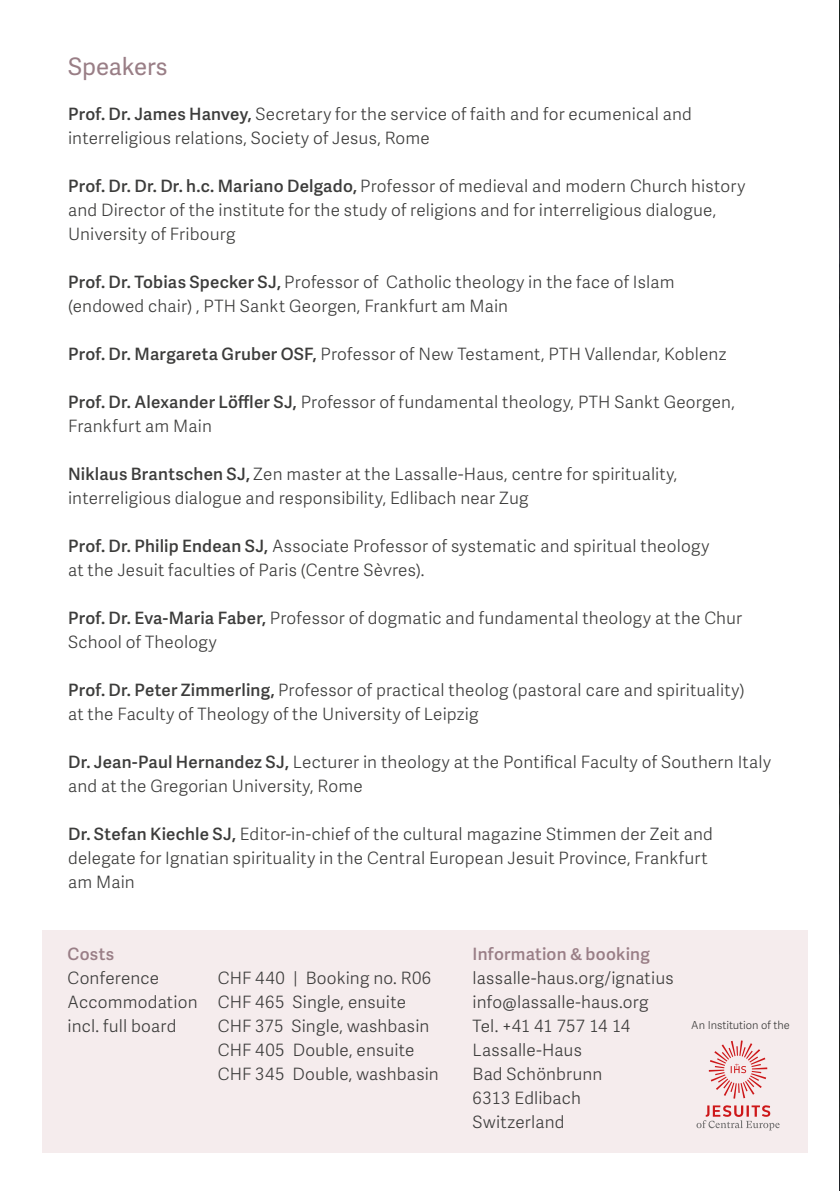
<style>
.page{position:relative;width:840px;height:1191px;background:#fff}
.page>*{position:absolute;margin:0;border:0;box-sizing:border-box;transform-origin:0 0}
.t1{font:24px "Adelle Sans";color:#997e86}
.t2{font:17px/24px "Adelle Sans Lt";letter-spacing:.01em;color:#3c3c3b}
.t3{font:17px "Adelle Sans Sb";letter-spacing:.015em;color:#997e86}
.t4{font:11px "Adelle Sans Lt";color:#3c3c3b}
.s1{font-family:"Adelle Sans Sb"}
</style>
<div class="page">
<div style="left:42px;top:930px;width:764px;height:223px;background:#f5eced"></div>
<svg style="left:696px;top:1105px;width:83px;height:25px"></svg>
<svg style="left:708px;top:1040px;width:58px;height:58px"></svg>
<h1 class="t1" style="left:68px;top:49px;width:101px">Speakers</h1>
<p class="t2" style="left:68px;top:101px;width:625px"><span class="s1">Prof. Dr. James Hanvey,</span> Secretary for the service of faith and for ecumenical and interreligious relations, Society of Jesus, Rome</p>
<p class="t2" style="left:68px;top:173px;width:678px"><span class="s1">Prof. Dr. Dr. Dr. h.c. Mariano Delgado,</span> Professor of medieval and modern Church history and Director of the institute for the study of religions and for interreligious dialogue,<br>University of Fribourg</p>
<p class="t2" style="left:68px;top:269px;width:607px"><span class="s1">Prof. Dr. Tobias Specker SJ,</span> Professor of Catholic theology in the face of Islam (endowed chair) , PTH Sankt Georgen, Frankfurt am Main</p>
<p class="t2" style="left:68px;top:341px;width:659px"><span class="s1">Prof. Dr. Margareta Gruber OSF,</span> Professor of New Testament, PTH Vallendar, Koblenz</p>
<p class="t2" style="left:68px;top:389px;width:668px"><span class="s1">Prof. Dr. Alexander Löffler SJ,</span> Professor of fundamental theology, PTH Sankt Georgen,<br>Frankfurt am Main</p>
<p class="t2" style="left:68px;top:461px;width:610px"><span class="s1">Niklaus Brantschen SJ,</span> Zen master at the Lassalle-Haus, centre for spirituality, interreligious dialogue and responsibility, Edlibach near Zug</p>
<p class="t2" style="left:68px;top:533px;width:642px"><span class="s1">Prof. Dr. Philip Endean SJ,</span> Associate Professor of systematic and spiritual theology at the Jesuit faculties of Paris (Centre Sèvres).</p>
<p class="t2" style="left:68px;top:605px;width:675px"><span class="s1">Prof. Dr. Eva-Maria Faber,</span> Professor of dogmatic and fundamental theology at the Chur<br>School of Theology</p>
<p class="t2" style="left:68px;top:678px;width:677px"><span class="s1">Prof. Dr. Peter Zimmerling,</span> Professor of practical theolog (pastoral care and spirituality) at the Faculty of Theology of the University of Leipzig</p>
<p class="t2" style="left:68px;top:750px;width:704px"><span class="s1">Dr. Jean-Paul Hernandez SJ,</span> Lecturer in theology at the Pontifical Faculty of Southern Italy and at the Gregorian University, Rome</p>
<p class="t2" style="left:68px;top:822px;width:646px"><span class="s1">Dr. Stefan Kiechle SJ,</span> Editor-in-chief of the cultural magazine Stimmen der Zeit and delegate for Ignatian spirituality in the Central European Jesuit Province, Frankfurt am Main</p>
<p class="t3" style="left:68px;top:942px;width:48px">Costs</p>
<p class="t2" style="left:68px;top:965px;width:93px">Conference</p>
<p class="t2" style="left:68px;top:965px;width:365px;text-indent:150px">CHF 440 | Booking no. R06<br>Accommodation CHF 465 Single, ensuite incl. full board</p>
<p class="t2" style="left:218px;top:1013px;width:222px">CHF 375 Single, washbasin<br>CHF 405 Double, ensuite<br>CHF 345 Double, washbasin</p>
<p class="t3" style="left:472px;top:942px;width:178px">Information &amp; booking</p>
<p class="t2" style="left:472px;top:965px;width:202px">lassalle-haus.org/ignatius info@lassalle-haus.org<br>Tel. +41 41 757 14 14<br>Lassalle-Haus<br>Bad Schönbrunn<br>6313 Edlibach<br>Switzerland</p>
<p class="t4" style="left:691px;top:1017px;width:100px">An Institution of the</p>
</div>
